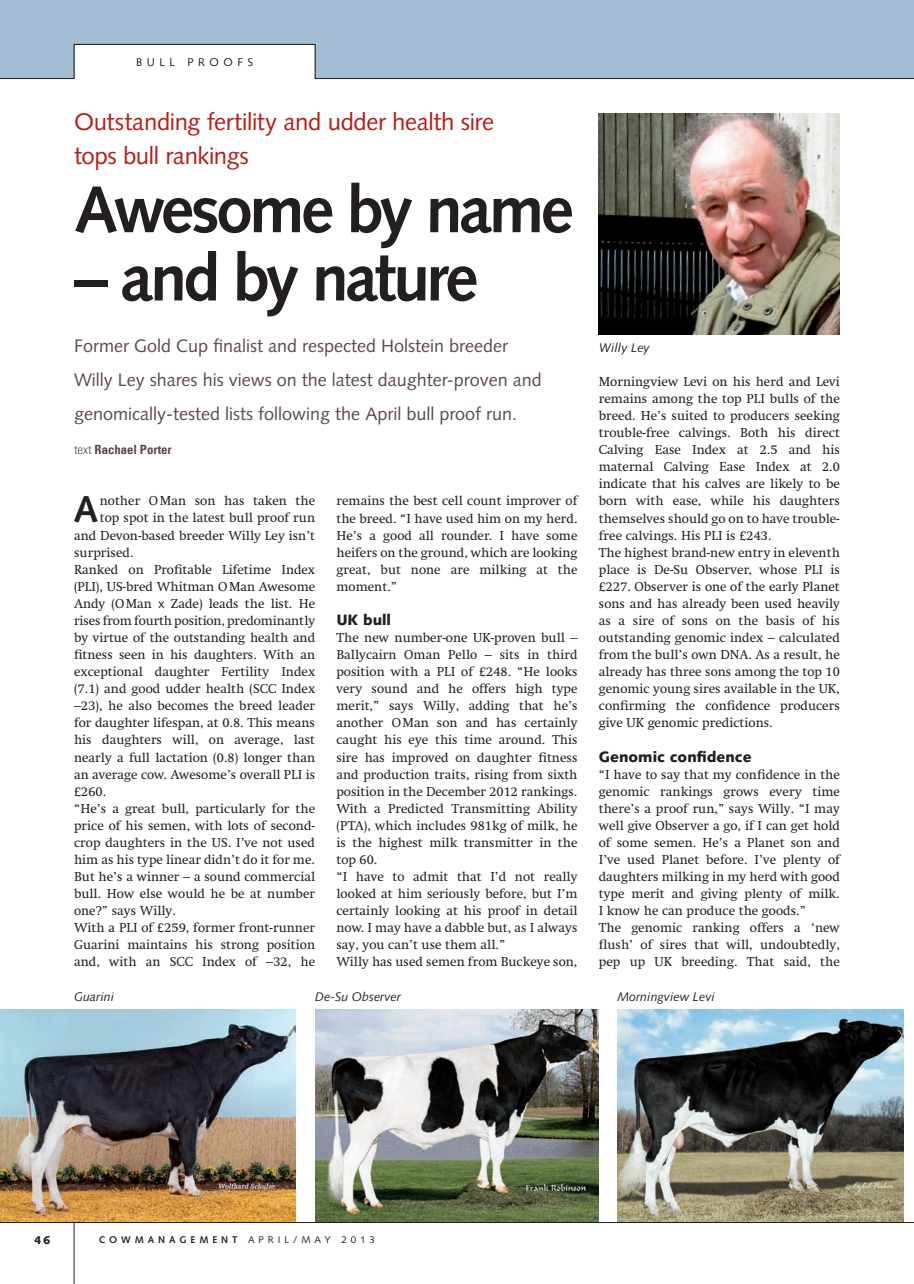
<style>
.page{position:relative;width:914px;height:1284px;background:#fff}
.page>*{position:absolute;margin:0;border:0;box-sizing:border-box;transform-origin:0 0}
.t1{font:700 66px "Syntax LT Pro";letter-spacing:-.055em;color:#231f20}
.t2{font:700 37.35px "Syntax LT Pro";color:#231f20}
.t3{font:24px/34.2px "Syntax LT Pro";letter-spacing:-.015em;color:#b41d15}
.t4{font:18px/34.2px "Syntax LT Pro";color:#5b4a49}
.t5{font:900 15px "Syntax LT Pro";color:#231f20}
.t6{font:13.2px/17.1px "Swift LT Pro";color:#231f20}
.t7{font:12.75px "Univers Com 67 Bold Cond";color:#5b4a49}
.t8{font:italic 12.45px "Syntax LT Pro";color:#231f20}
.t9{font:11.25px "Syntax LT Pro";letter-spacing:.4em;color:#231f20}
.t10{font:900 11.25px "Syntax LT Pro";color:#231f20}
.t11{font:9.75px "Syntax LT Pro";letter-spacing:.4em;color:#231f20}
.t12{font:700 9.75px "Syntax LT Pro";letter-spacing:.4em;color:#231f20}
.s1{font-family:"Univers Com 47 Light Cond"}
.s2{font-family:"Syntax LT Pro"}
.s3{font-weight:700}
.s4{font-weight:400}
</style>
<div class="page">
<img style="left:598px;top:114px;width:241px;height:220px">
<img style="left:0;top:1009px;width:296px;height:212px">
<img style="left:315px;top:1009px;width:283px;height:212px">
<img style="left:617px;top:1009px;width:286px;height:212px">
<svg style="left:0;top:1221px;width:913px;height:62px"></svg>
<hr style="left:74px;top:1222px;width:1px;height:61px;background:#231f20">
<svg style="left:0;top:0;width:913px;height:79px;background:#abc2d6"></svg>
<p class="t9" style="left:136px;top:55px;width:118px">BULL PROOFS</p>
<p class="t3" style="left:74px;top:104px;width:421px">Outstanding fertility and udder health sire tops bull rankings</p>
<p class="t1" style="left:74px;top:170px;width:501px">Awesome by name</p>
<p class="t1" style="left:74px;top:239px;width:405px">– and by nature</p>
<p class="t4" style="left:74px;top:328px;width:469px">Former Gold Cup finalist and respected Holstein breeder<br>Willy Ley shares his views on the latest daughter-proven and genomically-tested lists following the April bull proof run.</p>
<p class="t7" style="left:74px;top:442px;width:99px"><span class="s1">text</span> Rachael Porter</p>
<p class="t2" style="left:73px;top:487px;width:26px">A</p>
<p class="t6" style="left:100px;top:492px;width:217px">nother O Man son has taken the</p>
<p class="t6" style="left:100px;top:509px;width:217px">top spot in the latest bull proof run</p>
<p class="t6" style="left:74px;top:526px;width:242px">and Devon-based breeder Willy Ley isn’t</p>
<p class="t6" style="left:74px;top:543px;width:61px">surprised.</p>
<p class="t6" style="left:74px;top:560px;width:242px">Ranked on Profitable Lifetime Index</p>
<p class="t6" style="left:74px;top:577px;width:242px">(PLI), US-bred Whitman O Man Awesome</p>
<p class="t6" style="left:74px;top:595px;width:242px">Andy (O Man <span class="s2">x</span> Zade) leads the list. He</p>
<p class="t6" style="left:74px;top:612px;width:242px">rises from fourth position, predominantly</p>
<p class="t6" style="left:74px;top:629px;width:242px">by virtue of the outstanding health and</p>
<p class="t6" style="left:74px;top:646px;width:242px">fitness seen in his daughters. With an</p>
<p class="t6" style="left:74px;top:663px;width:242px">exceptional daughter Fertility Index</p>
<p class="t6" style="left:74px;top:680px;width:242px">(7.1) and good udder health (SCC Index</p>
<p class="t6" style="left:74px;top:697px;width:242px">–23), he also becomes the breed leader</p>
<p class="t6" style="left:74px;top:714px;width:242px">for daughter lifespan, at 0.8. This means</p>
<p class="t6" style="left:74px;top:731px;width:242px">his daughters will, on average, last</p>
<p class="t6" style="left:74px;top:748px;width:242px">nearly a full lactation (0.8) longer than</p>
<p class="t6" style="left:74px;top:765px;width:242px">an average cow. Awesome’s overall PLI is</p>
<p class="t6" style="left:74px;top:782px;width:34px">£260.</p>
<p class="t6" style="left:74px;top:799px;width:242px">“He’s a great bull, particularly for the</p>
<p class="t6" style="left:74px;top:816px;width:242px">price of his semen, with lots of second-</p>
<p class="t6" style="left:74px;top:833px;width:242px">crop daughters in the US. I’ve not used</p>
<p class="t6" style="left:74px;top:851px;width:242px">him as his type linear didn’t do it for me.</p>
<p class="t6" style="left:74px;top:868px;width:242px">But he’s a winner – a sound commercial</p>
<p class="t6" style="left:74px;top:885px;width:242px">bull. How else would he be at number</p>
<p class="t6" style="left:74px;top:902px;width:103px">one?” says Willy.</p>
<p class="t6" style="left:74px;top:919px;width:242px">With a PLI of £259, former front-runner</p>
<p class="t6" style="left:74px;top:936px;width:242px">Guarini maintains his strong position</p>
<p class="t6" style="left:74px;top:953px;width:242px">and, with an SCC Index of –32, he</p>
<p class="t6" style="left:336px;top:492px;width:242px;text-align:justify">remains the best cell count improver of the breed. “I have used him on my herd.<br>He’s a good all rounder. I have some heifers on the ground, which are looking great, but none are milking at the moment.”</p>
<p class="t5" style="left:336px;top:610px;width:56px">UK bull</p>
<p class="t6" style="left:336px;top:629px;width:242px">The new number-one UK-proven bull – Ballycairn Oman Pello – sits in third position with a PLI of £248. “He looks very sound and he offers high type merit,” says Willy, adding that he’s another O Man son and has certainly caught his eye this time around. This sire has improved on daughter fitness and production traits, rising from sixth position in the December 2012 rankings.<br>With a Predicted Transmitting Ability (PTA), which includes 981kg of milk, he is the highest milk transmitter in the top 60.<br>“I have to admit that I’d not really looked at him seriously before, but I’m certainly looking at his proof in detail now. I may have a dabble but, as I always say, you can’t use them all.”<br>Willy has used semen from Buckeye son,</p>
<p class="t8" style="left:598px;top:340px;width:52px">Willy Ley</p>
<p class="t6" style="left:598px;top:373px;width:242px">Morningview Levi on his herd and Levi remains among the top PLI bulls of the breed. He’s suited to producers seeking trouble-free calvings. Both his direct Calving Ease Index at 2.5 and his maternal Calving Ease Index at 2.0 indicate that his calves are likely to be born with ease, while his daughters themselves should go on to have trouble&shy;free calvings. His PLI is £243.<br>The highest brand-new entry in eleventh place is De-Su Observer, whose PLI is £227. Observer is one of the early Planet sons and has already been used heavily as a sire of sons on the basis of his outstanding genomic index – calculated from the bull’s own DNA. As a result, he already has three sons among the top 10 genomic young sires available in the UK, confirming the confidence producers give UK genomic predictions.</p>
<p class="t5" style="left:598px;top:747px;width:154px">Genomic confidence</p>
<p class="t6" style="left:598px;top:765px;width:242px">“I have to say that my confidence in the genomic rankings grows every time there’s a proof run,” says Willy. “I may well give Observer a go, if I can get hold of some semen. He’s a Planet son and I’ve used Planet before. I’ve plenty of daughters milking in my herd with good type merit and giving plenty of milk.<br>I know he can produce the goods.”<br>The genomic ranking offers a ‘new flush’ of sires that will, undoubtedly, pep up UK breeding. That said, the</p>
<p class="t8" style="left:74px;top:988px;width:42px">Guarini</p>
<p class="t8" style="left:315px;top:988px;width:87px">De-Su Observer</p>
<p class="t8" style="left:617px;top:988px;width:99px">Morningview Levi</p>
<p class="t10" style="left:34px;top:1232px;width:18px">46</p>
<p class="t11" style="left:99px;top:1233px;width:220px"><span class="s3">VEETEELT</span> JANUARI 1/2 2009</p>
<p class="t12" style="left:99px;top:1233px;width:277px">COWMANAGEMENT <span class="s4">APRIL/MAY 2013</span></p>
<p class="t11" style="left:248px;top:1233px;width:84px">SEPTEMBER</p>
<p class="t11" style="left:360px;top:1233px;width:16px">0 9</p>
</div>
